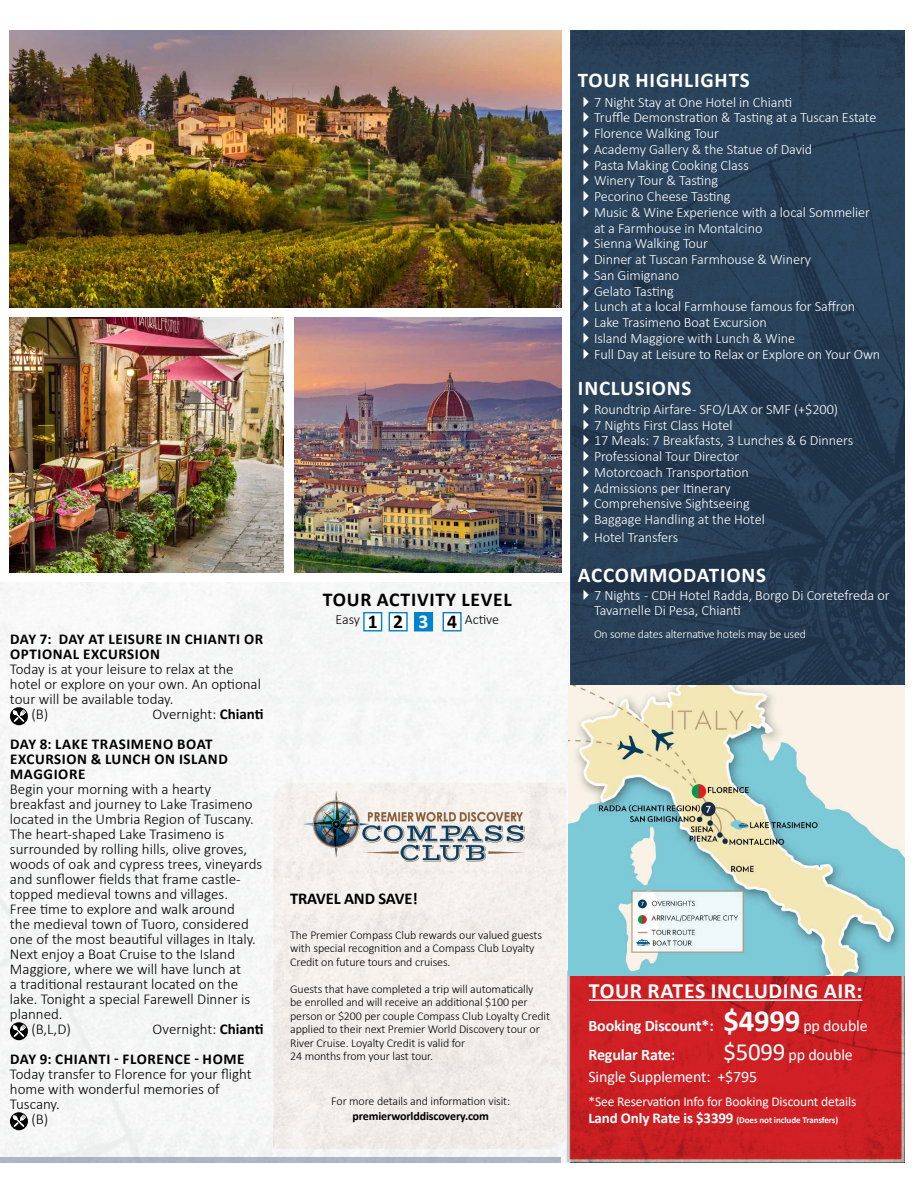
<style>
.page{position:relative;width:918px;height:1188px;background:#fff}
.page>*{position:absolute;margin:0;border:0;box-sizing:border-box;transform-origin:0 0}
.t1{font:700 21.75px "Calibri";letter-spacing:.03em;color:#fff}
.t2{font:700 21px "Calibri";letter-spacing:.04em;color:#fff}
.t3{font:700 19.65px "Calibri";letter-spacing:.04em;color:#000}
.t4{font:700 16.5px "Calibri";letter-spacing:-.01em;color:#000}
.t5{font:700 16.05px/29.1px "Calibri";letter-spacing:-.01em;color:#fff}
.t6{font:16.05px/21.8px "Calibri";letter-spacing:-.01em;color:#fff}
.t7{font:300 15px "Calibri";color:#000}
.t8{font:700 15px/15px "Calibri";letter-spacing:.04em;color:#000}
.t9{font:300 14.25px/15.8px "Calibri";letter-spacing:-.005em;color:#fff}
.t10{font:300 14.1px "Calibri";letter-spacing:-.005em;color:#000}
.t11{font:13.5px "Calibri";letter-spacing:-.01em;color:#fff}
.t12{font:300 12px/13.5px "Calibri";letter-spacing:-.01em;color:#000}
.t13{font:300 12px "Calibri";letter-spacing:-.02em;color:#fff}
.t14{font:700 12px "Calibri";letter-spacing:-.01em;color:#000}
.t15{font:700 9px "Calibri";letter-spacing:-.01em;color:#fff}
.s1{font-weight:300}
.s2{font-weight:700;font-size:19.65px}
.s3{font-weight:700;font-size:19.65px;color:#fff}
.s4{font-size:30.75px}
.s5{font-weight:400}
.s6{font-size:24.75px}
.s7{font-size:15px}
</style>
<div class="page">
<svg style="left:10px;top:707px;width:18px;height:18px"></svg>
<svg style="left:13px;top:710px;width:13px;height:12px"></svg>
<svg style="left:10px;top:1022px;width:18px;height:18px"></svg>
<svg style="left:13px;top:1025px;width:13px;height:12px"></svg>
<svg style="left:10px;top:1112px;width:18px;height:18px"></svg>
<svg style="left:13px;top:1115px;width:13px;height:12px"></svg>
<img style="left:571px;top:30px;width:333px;height:1132px">
<img style="left:569px;top:686px;width:335px;height:289px">
<div style="left:363px;top:612px;width:19px;height:19px;border:1px solid #0083ca"></div>
<div style="left:389px;top:612px;width:19px;height:19px;border:1px solid #0083ca"></div>
<div style="left:415px;top:613px;width:17px;height:18px;background:#0083ca"></div>
<div style="left:414px;top:612px;width:19px;height:19px;border:1px solid #0083ca"></div>
<div style="left:443px;top:612px;width:19px;height:19px;border:1px solid #0c7ec0"></div>
<div style="left:0;top:1157px;width:561px;height:5px;background:#abb7c3"></div>
<div style="left:273px;top:783px;width:293px;height:366px;background:#f3eeea"></div>
<img style="left:297px;top:786px;width:238px;height:79px">
<img style="left:10px;top:30px;width:552px;height:277px">
<img style="left:10px;top:318px;width:274px;height:255px">
<img style="left:295px;top:318px;width:267px;height:255px">
<hr style="left:589px;top:999px;width:273px;height:2px;background:#fff">
<svg style="left:584px;top:96px;width:5px;height:26px"></svg>
<svg style="left:584px;top:128px;width:5px;height:57px"></svg>
<svg style="left:584px;top:191px;width:5px;height:26px"></svg>
<svg style="left:584px;top:238px;width:5px;height:10px"></svg>
<svg style="left:584px;top:254px;width:5px;height:57px"></svg>
<svg style="left:584px;top:317px;width:5px;height:42px"></svg>
<svg style="left:584px;top:403px;width:5px;height:42px"></svg>
<svg style="left:584px;top:451px;width:5px;height:57px"></svg>
<svg style="left:584px;top:514px;width:5px;height:10px"></svg>
<svg style="left:584px;top:532px;width:5px;height:10px"></svg>
<svg style="left:584px;top:590px;width:5px;height:10px"></svg>
<p class="t8" style="left:10px;top:632px;width:254px">DAY 7: DAY AT LEISURE IN CHIANTI OR<br>OPTIONAL EXCURSION</p>
<p class="t7" style="left:10px;top:660px;width:225px">Today is at your leisure to relax at the</p>
<p class="t7" style="left:10px;top:675px;width:253px">hotel or explore on your own. An optional</p>
<p class="t7" style="left:10px;top:690px;width:165px">tour will be available today.</p>
<p class="t7" style="left:31px;top:705px;width:18px">(B)</p>
<p class="t8" style="left:10px;top:699px;width:255px;line-height:30px;text-indent:142px"><span class="s1">Overnight:</span> Chianti<br>DAY 8: LAKE TRASIMENO BOAT</p>
<p class="t8" style="left:10px;top:752px;width:219px">EXCURSION &amp; LUNCH ON ISLAND<br>MAGGIORE</p>
<p class="t7" style="left:10px;top:780px;width:203px">Begin your morning with a hearty</p>
<p class="t7" style="left:10px;top:795px;width:244px">breakfast and journey to Lake Trasimeno</p>
<p class="t7" style="left:10px;top:810px;width:245px">located in the Umbria Region of Tuscany.</p>
<p class="t7" style="left:10px;top:825px;width:216px">The heart-shaped Lake Trasimeno is</p>
<p class="t7" style="left:10px;top:840px;width:239px">surrounded by rolling hills, olive groves,</p>
<p class="t7" style="left:10px;top:855px;width:254px">woods of oak and cypress trees, vineyards</p>
<p class="t7" style="left:10px;top:870px;width:232px">and sunflower fields that frame castle-</p>
<p class="t7" style="left:10px;top:885px;width:220px">topped medieval towns and villages.</p>
<p class="t7" style="left:10px;top:900px;width:226px">Free time to explore and walk around</p>
<p class="t7" style="left:10px;top:915px;width:240px">the medieval town of Tuoro, considered</p>
<p class="t7" style="left:10px;top:930px;width:248px">one of the most beautiful villages in Italy.</p>
<p class="t7" style="left:10px;top:945px;width:227px">Next enjoy a Boat Cruise to the Island</p>
<p class="t7" style="left:10px;top:960px;width:233px">Maggiore, where we will have lunch at</p>
<p class="t7" style="left:10px;top:975px;width:230px">a traditional restaurant located on the</p>
<p class="t7" style="left:10px;top:990px;width:242px">lake. Tonight a special Farewell Dinner is</p>
<p class="t7" style="left:10px;top:1005px;width:54px">planned.</p>
<p class="t7" style="left:31px;top:1020px;width:41px">(B,L,D)</p>
<p class="t8" style="left:10px;top:1014px;width:255px;line-height:30px;text-indent:142px"><span class="s1">Overnight:</span> Chianti<br>DAY 9: CHIANTI - FLORENCE - HOME</p>
<p class="t7" style="left:10px;top:1065px;width:243px">Today transfer to Florence for your flight</p>
<p class="t7" style="left:10px;top:1080px;width:211px">home with wonderful memories of</p>
<p class="t7" style="left:10px;top:1095px;width:51px">Tuscany.</p>
<p class="t7" style="left:31px;top:1110px;width:18px">(B)</p>
<h3 class="t3" style="left:323px;top:585px;width:190px">TOUR ACTIVITY LEVEL</h3>
<p class="t10" style="left:336px;top:611px;width:165px">Easy <span class="s2">1 2</span> <span class="s3">3</span> <span class="s2">4</span> Active</p>
<p class="t4" style="left:290px;top:887px;width:129px">TRAVEL AND SAVE!</p>
<p class="t12" style="left:290px;top:928px;width:253px">The Premier Compass Club rewards our valued guests with special recognition and a Compass Club Loyalty<br>Credit on future tours and cruises.</p>
<p class="t12" style="left:290px;top:982px;width:261px">Guests that have completed a trip will automatically<br>be enrolled and will receive an additional $100 per person or $200 per couple Compass Club Loyalty Credit applied to their next Premier World Discovery tour or River Cruise. Loyalty Credit is valid for<br>24 months from your last tour.</p>
<p class="t12" style="left:331px;top:1094px;width:180px">For more details and information visit:</p>
<p class="t14" style="left:352px;top:1108px;width:138px">premierworlddiscovery.com</p>
<h2 class="t2" style="left:578px;top:66px;width:173px">TOUR HIGHLIGHTS</h2>
<p class="t9" style="left:594px;top:94px;width:288px">7 Night Stay at One Hotel in Chianti<br>Truffle Demonstration &amp; Tasting at a Tuscan Estate<br>Florence Walking Tour<br>Academy Gallery &amp; the Statue of David<br>Pasta Making Cooking Class<br>Winery Tour &amp; Tasting<br>Pecorino Cheese Tasting<br>Music &amp; Wine Experience with a local Sommelier at a Farmhouse in Montalcino<br>Sienna Walking Tour<br>Dinner at Tuscan Farmhouse &amp; Winery<br>San Gimignano<br>Gelato Tasting<br>Lunch at a local Farmhouse famous for Saffron<br>Lake Trasimeno Boat Excursion<br>Island Maggiore with Lunch &amp; Wine<br>Full Day at Leisure to Relax or Explore on Your Own</p>
<h2 class="t2" style="left:578px;top:373px;width:115px">INCLUSIONS</h2>
<p class="t9" style="left:594px;top:401px;width:261px">Roundtrip Airfare - SFO/LAX or SMF (+$200)<br>7 Nights First Class Hotel<br>17 Meals: 7 Breakfasts, 3 Lunches &amp; 6 Dinners<br>Professional Tour Director<br>Motorcoach Transportation<br>Admissions per Itinerary<br>Comprehensive Sightseeing<br>Baggage Handling at the Hotel</p>
<p class="t9" style="left:594px;top:529px;width:86px">Hotel Transfers</p>
<h2 class="t2" style="left:578px;top:560px;width:190px">ACCOMMODATIONS</h2>
<p class="t9" style="left:594px;top:588px;width:297px;line-height:15px">7 Nights - CDH Hotel Radda, Borgo Di Coretefreda or<br>Tavarnelle Di Pesa, Chianti</p>
<p class="t13" style="left:594px;top:626px;width:213px">On some dates alternative hotels may be used</p>
<h1 class="t1" style="left:589px;top:975px;width:275px">TOUR RATES INCLUDING AIR:</h1>
<p class="t5" style="left:588px;top:1011px;width:281px">Booking Discount*: <span class="s4">$4999</span> <span class="s5">pp double<br></span>Regular Rate:</p>
<p class="t6" style="left:588px;top:1043px;width:266px;text-indent:135px"><span class="s6">$5099</span> pp double<br>Single Supplement: +$795</p>
<p class="t11" style="left:588px;top:1092px;width:270px">*See Reservation Info for Booking Discount details</p>
<p class="t15" style="left:588px;top:1114px;width:251px"><span class="s7">Land Only Rate is $3399</span> (Does not include Transfers)</p>
</div>
